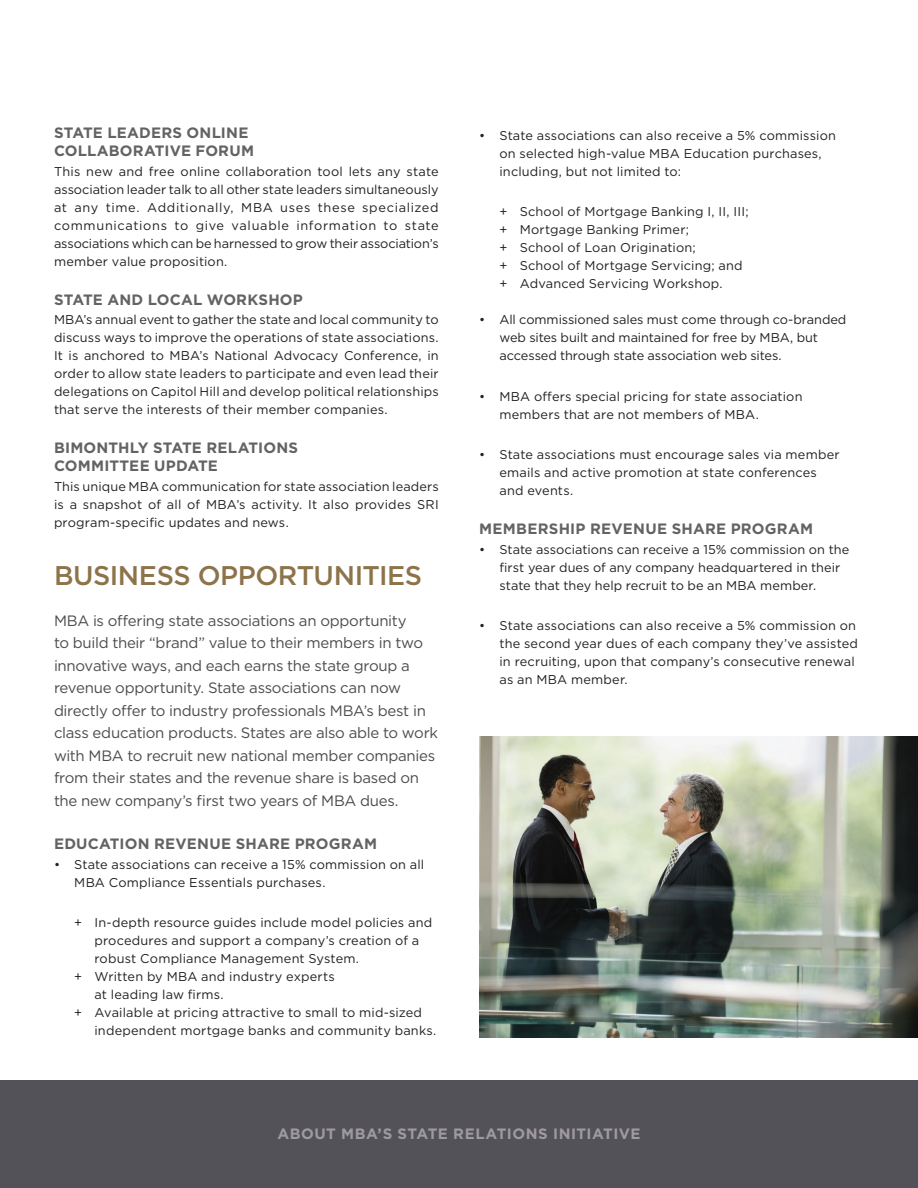
<style>
.page{position:relative;width:918px;height:1188px;background:#fff}
.page>*{position:absolute;margin:0;border:0;box-sizing:border-box;transform-origin:0 0}
.t1{font:500 27px "Gotham";letter-spacing:-.015em;color:#8d734a}
.t2{font:15px/22.5px "Gotham";letter-spacing:-.02em;color:#4b4c4d}
.t3{font:700 15px/18px "Gotham";letter-spacing:.015em;color:#636366}
.t4{font:700 15px "Gotham";letter-spacing:.035em;color:#9e9a9f}
.t5{font:12.75px/18px "Gotham";letter-spacing:.01em;color:#231f20}
</style>
<div class="page">
<div style="left:0;top:1080px;width:918px;height:108px;background:#545259"></div>
<img style="left:479px;top:737px;width:439px;height:301px">
<p class="t3" style="left:54px;top:124px;width:202px">STATE LEADERS ONLINE<br>COLLABORATIVE FORUM</p>
<p class="t5" style="left:54px;top:162px;width:386px;text-align:justify">This new and free online collaboration tool lets any state association leader talk to all other state leaders simultaneously at any time. Additionally, MBA uses these specialized communications to give valuable information to state associations which can be harnessed to grow their association’s member value proposition.</p>
<p class="t3" style="left:54px;top:290px;width:250px">STATE AND LOCAL WORKSHOP</p>
<p class="t5" style="left:54px;top:310px;width:386px;text-align:justify">MBA’s annual event to gather the state and local community to discuss ways to improve the operations of state associations.<br>It is anchored to MBA’s National Advocacy Conference, in order to allow state leaders to participate and even lead their delegations on Capitol Hill and develop political relationships that serve the interests of their member companies.</p>
<p class="t3" style="left:54px;top:439px;width:246px">BIMONTHLY STATE RELATIONS<br>COMMITTEE UPDATE</p>
<p class="t5" style="left:54px;top:477px;width:386px;text-align:justify">This unique MBA communication for state association leaders is a snapshot of all of MBA’s activity. It also provides SRI program-specific updates and news.</p>
<h1 class="t1" style="left:54px;top:558px;width:370px">BUSINESS OPPORTUNITIES</h1>
<p class="t2" style="left:54px;top:609px;width:385px">MBA is offering state associations an opportunity<br>to build their “brand” value to their members in two innovative ways, and each earns the state group a revenue opportunity. State associations can now directly offer to industry professionals MBA’s best in class education products. States are also able to work with MBA to recruit new national member companies from their states and the revenue share is based on the new company’s first two years of MBA dues.</p>
<p class="t3" style="left:54px;top:835px;width:325px">EDUCATION REVENUE SHARE PROGRAM</p>
<p class="t5" style="left:74px;top:855px;width:352px;text-indent:-20px">• State associations can receive a 15% commission on all<br>MBA Compliance Essentials purchases.</p>
<p class="t5" style="left:74px;top:913px;width:359px">+ In-depth resource guides include model policies and</p>
<p class="t5" style="left:94px;top:931px;width:326px">procedures and support a company’s creation of a</p>
<p class="t5" style="left:94px;top:949px;width:266px">robust Compliance Management System.</p>
<p class="t5" style="left:74px;top:967px;width:262px">+ Written by MBA and industry experts</p>
<p class="t5" style="left:94px;top:985px;width:131px">at leading law firms.</p>
<p class="t5" style="left:74px;top:1003px;width:349px">+ Available at pricing attractive to small to mid-sized</p>
<p class="t5" style="left:94px;top:1021px;width:343px">independent mortgage banks and community banks.</p>
<p class="t5" style="left:499px;top:126px;width:338px;text-indent:-20px">• State associations can also receive a 5% commission on selected high-value MBA Education purchases, including, but not limited to:</p>
<p class="t5" style="left:499px;top:202px;width:251px">+ School of Mortgage Banking I, II, III; + Mortgage Banking Primer;<br>+ School of Loan Origination;<br>+ School of Mortgage Servicing; and + Advanced Servicing Workshop.</p>
<p class="t5" style="left:499px;top:310px;width:348px;text-indent:-20px">• All commissioned sales must come through co-branded web sites built and maintained for free by MBA, but accessed through state association web sites.</p>
<p class="t5" style="left:499px;top:387px;width:305px;text-indent:-20px">• MBA offers special pricing for state association members that are not members of MBA.</p>
<p class="t5" style="left:499px;top:445px;width:342px;text-indent:-20px">• State associations must encourage sales via member emails and active promotion at state conferences and events.</p>
<p class="t3" style="left:479px;top:520px;width:335px">MEMBERSHIP REVENUE SHARE PROGRAM</p>
<p class="t5" style="left:499px;top:540px;width:351px;text-indent:-20px">• State associations can receive a 15% commission on the first year dues of any company headquartered in their state that they help recruit to be an MBA member.</p>
<p class="t5" style="left:499px;top:616px;width:360px;text-indent:-20px">• State associations can also receive a 5% commission on the second year dues of each company they’ve assisted in recruiting, upon that company’s consecutive renewal as an MBA member.</p>
<p class="t4" style="left:277px;top:1123px;width:365px">ABOUT MBA’S STATE RELATIONS INITIATIVE</p>
</div>
